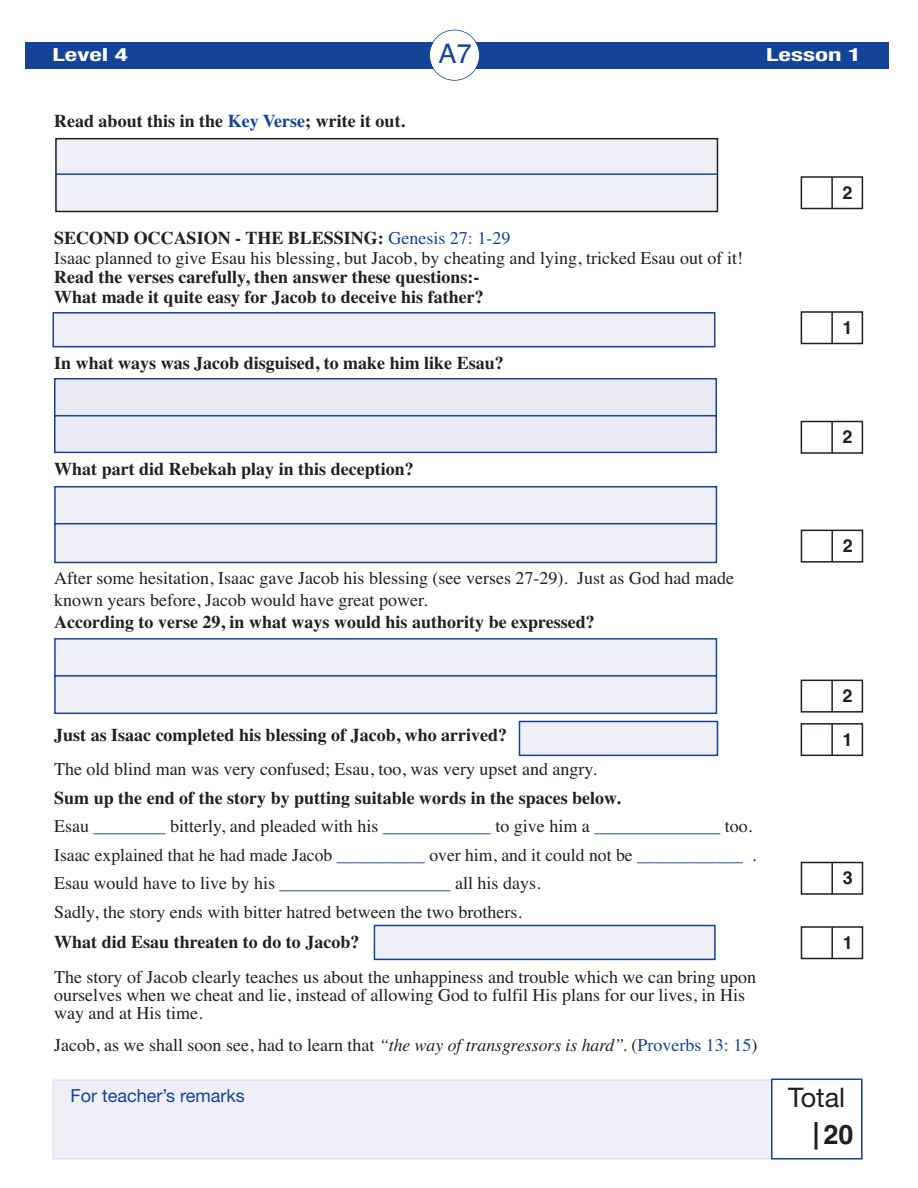
<style>
.page{position:relative;width:918px;height:1188px;background:#fff}
.page>*{position:absolute;margin:0;border:0;box-sizing:border-box;transform-origin:0 0}
.t1{font:27px "Helvetica Neue";color:#231f20}
.t2{font:27px "Helvetica";color:#154398}
.t3{font:700 27px "Helvetica";color:#231f20}
.t4{font:18px/28.5px "Times";color:#231f20}
.t5{font:700 18px/19.5px "Times";color:#231f20}
.t6{font:18px "Helvetica Neue";color:#154398}
.t7{font:700 condensed 18px "Helvetica Neue";color:#fff;scale:1.5 1}
.t8{font:700 18px "Helvetica";color:#231f20}
.s1{color:#154398}
.s2{font-weight:700}
.s3{font-style:italic}
</style>
<div class="page">
<div style="left:26px;top:42px;width:864px;height:27px;background:#154398"></div>
<div style="left:54px;top:1081px;width:807px;height:77px;background:#eeeff7"></div>
<div style="left:52px;top:1079px;width:810px;height:81px;border:2px solid #dfe1f0"></div>
<div style="left:430px;top:30px;width:49px;height:50px;background:#fff;border-radius:50%"></div>
<div style="left:429px;top:30px;width:51px;height:51px;border:2px solid #154398;border-radius:50%"></div>
<div style="left:773px;top:1080px;width:88px;height:78px;background:#fff"></div>
<div style="left:771px;top:1079px;width:91px;height:81px;border:2px solid #154398"></div>
<hr style="left:815px;top:1122px;width:3px;height:28px;background:#231f20">
<div style="left:56px;top:139px;width:661px;height:72px;background:#eeeff7"></div>
<div style="left:55px;top:138px;width:663px;height:74px;border:2px solid #231f20"></div>
<hr style="left:55px;top:173px;width:663px;height:2px;background:#154398">
<svg style="left:54px;top:486px;width:664px;height:78px;background:#e0e4f1"></svg>
<svg style="left:54px;top:378px;width:663px;height:76px;background:#dbdfee"></svg>
<svg style="left:800px;top:176px;width:64px;height:34px"></svg>
<div style="left:841px;top:184px;width:18px;height:19px;background:#fff"></div>
<svg style="left:800px;top:311px;width:64px;height:34px"></svg>
<div style="left:841px;top:319px;width:18px;height:19px;background:#fff"></div>
<div style="left:54px;top:314px;width:660px;height:32px;background:#eeeff7"></div>
<div style="left:52px;top:312px;width:663px;height:35px;border:2px solid #154398"></div>
<svg style="left:800px;top:420px;width:64px;height:34px"></svg>
<div style="left:841px;top:428px;width:18px;height:20px;background:#fff"></div>
<svg style="left:800px;top:529px;width:64px;height:34px"></svg>
<div style="left:841px;top:537px;width:18px;height:19px;background:#fff"></div>
<svg style="left:54px;top:638px;width:664px;height:77px;background:#e0e4f1"></svg>
<svg style="left:800px;top:679px;width:64px;height:34px"></svg>
<div style="left:841px;top:687px;width:18px;height:19px;background:#fff"></div>
<svg style="left:800px;top:723px;width:64px;height:34px"></svg>
<div style="left:841px;top:730px;width:18px;height:20px;background:#fff"></div>
<svg style="left:800px;top:926px;width:64px;height:34px"></svg>
<div style="left:841px;top:934px;width:18px;height:19px;background:#fff"></div>
<svg style="left:800px;top:861px;width:64px;height:34px"></svg>
<div style="left:841px;top:869px;width:18px;height:20px;background:#fff"></div>
<div style="left:520px;top:722px;width:197px;height:33px;background:#eeeff7"></div>
<div style="left:519px;top:721px;width:199px;height:35px;border:2px solid #154398"></div>
<div style="left:375px;top:926px;width:339px;height:33px;background:#eeeff7"></div>
<div style="left:374px;top:925px;width:342px;height:35px;border:2px solid #154398"></div>
<p class="t7" style="left:52px;top:44px;width:52px">Level 4</p>
<h1 class="t2" style="left:439px;top:43px;width:35px">A7</h1>
<p class="t7" style="left:766px;top:44px;width:65px">Lesson 1</p>
<p class="t5" style="left:54px;top:113px;width:352px">Read about this in the <span class="s1">Key Verse</span>; write it out.</p>
<p class="t4" style="left:54px;top:230px;width:690px;line-height:19.5px"><span class="s2">SECOND OCCASION - THE BLESSING:</span> <span class="s1">Genesis 27: 1-29<br></span>Isaac planned to give Esau his blessing, but Jacob, by cheating and lying, tricked Esau out of it!</p>
<p class="t5" style="left:54px;top:269px;width:431px">Read the verses carefully, then answer these questions:-<br>What made it quite easy for Jacob to deceive his father?</p>
<p class="t5" style="left:54px;top:355px;width:451px">In what ways was Jacob disguised, to make him like Esau?</p>
<p class="t5" style="left:54px;top:461px;width:361px">What part did Rebekah play in this deception?</p>
<p class="t4" style="left:54px;top:569px;width:681px;line-height:21.6px">After some hesitation, Isaac gave Jacob his blessing (see verses 27-29). Just as God had made known years before, Jacob would have great power.</p>
<p class="t5" style="left:54px;top:613px;width:542px">According to verse 29, in what ways would his authority be expressed?</p>
<p class="t5" style="left:54px;top:727px;width:455px">Just as Isaac completed his blessing of Jacob, who arrived?</p>
<p class="t4" style="left:54px;top:756px;width:544px">The old blind man was very confused; Esau, too, was very upset and angry.</p>
<p class="t4" style="left:54px;top:785px;width:703px"><span class="s2">Sum up the end of the story by putting suitable words in the spaces below.<br></span>Esau <span class="s1">________</span> bitterly, and pleaded with his <span class="s1">____________</span> to give him a <span class="s1">______________</span> too.<br>Isaac explained that he had made Jacob <span class="s1">__________</span> over him, and it could not be <span class="s1">____________</span> .<br>Esau would have to live by his <span class="s1">___________________</span> all his days.<br>Sadly, the story ends with bitter hatred between the two brothers.</p>
<p class="t5" style="left:54px;top:934px;width:307px">What did Esau threaten to do to Jacob?</p>
<p class="t4" style="left:54px;top:969px;width:703px;line-height:18px">The story of Jacob clearly teaches us about the unhappiness and trouble which we can bring upon ourselves when we cheat and lie, instead of allowing God to fulfil His plans for our lives, in His way and at His time.</p>
<p class="t4" style="left:54px;top:1032px;width:705px">Jacob, as we shall soon see, had to learn that <span class="s3">“the way of transgressors is hard”.</span> (<span class="s1">Proverbs 13: 15</span>)</p>
<p class="t6" style="left:70px;top:1089px;width:176px">For teacher’s remarks</p>
<p class="t8" style="left:843px;top:186px;width:12px">2</p>
<p class="t8" style="left:843px;top:321px;width:12px">1</p>
<p class="t8" style="left:843px;top:430px;width:12px">2</p>
<p class="t8" style="left:843px;top:539px;width:12px">2</p>
<p class="t8" style="left:843px;top:689px;width:12px">2</p>
<p class="t8" style="left:843px;top:733px;width:12px">1</p>
<p class="t8" style="left:843px;top:871px;width:12px">3</p>
<p class="t8" style="left:843px;top:936px;width:12px">1</p>
<h1 class="t1" style="left:788px;top:1088px;width:58px">Total</h1>
<h1 class="t3" style="left:824px;top:1125px;width:32px">20</h1>
</div>
